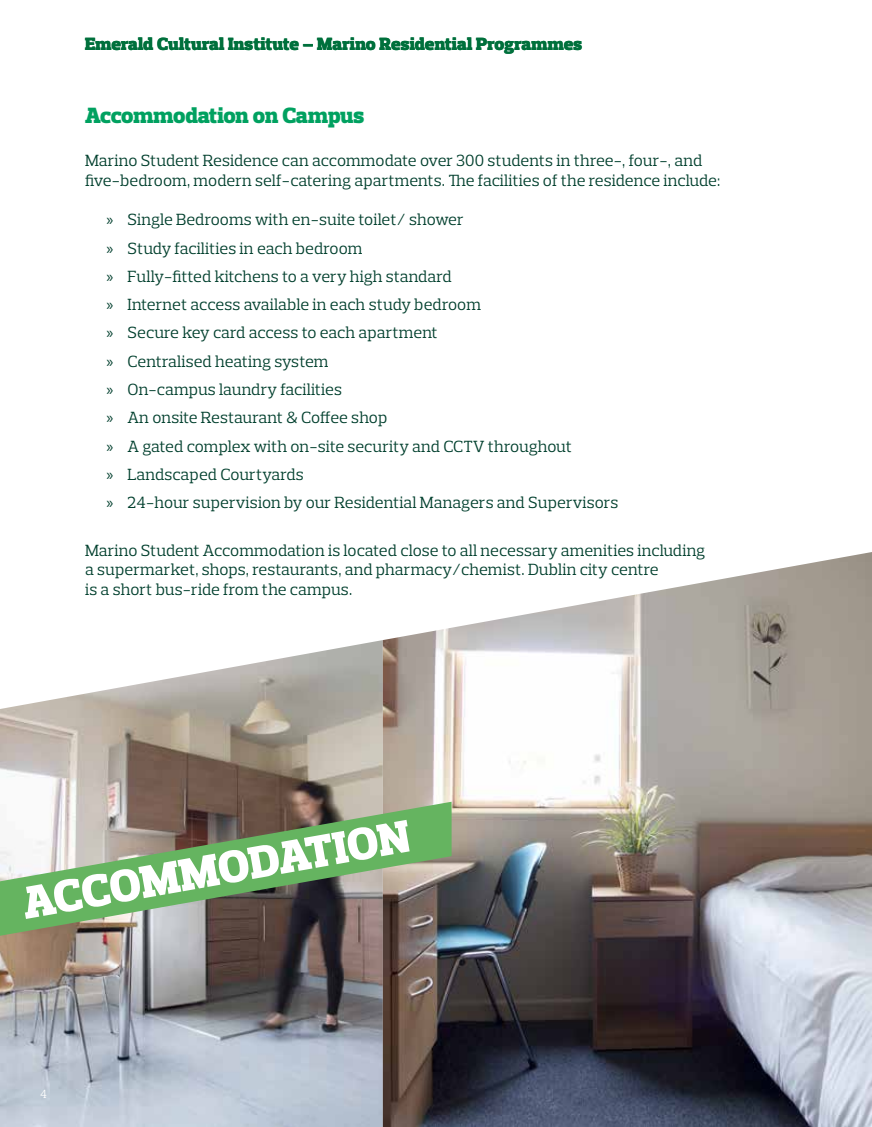
<style>
.page{position:relative;width:872px;height:1127px;background:#fff}
.page>*{position:absolute;margin:0;border:0;box-sizing:border-box;transform-origin:0 0}
.t1{font:900 46.5px "Prelo Slab";color:#fff}
.t2{font:900 22.5px "Prelo Slab";letter-spacing:-.01em;color:#00a160}
.t3{font:900 18px "Prelo Slab";letter-spacing:-.005em;color:#00703c}
.t4{font:16.5px/28.3px "Prelo Slab";color:#003f2d}
.t5{font:12px "Prelo Slab";color:#fff}
.s1{font-family:"Myriad Pro"}
</style>
<div class="page">
<img style="left:0;top:640px;width:383px;height:487px">
<img style="left:383px;top:552px;width:489px;height:575px">
<svg style="left:0;top:802px;width:451px;height:134px;background:#7f9974"></svg>
<p class="t3" style="left:85px;top:33px;width:498px">Emerald Cultural Institute – Marino Residential Programmes</p>
<h2 class="t2" style="left:85px;top:102px;width:281px">Accommodation on Campus</h2>
<p class="t4" style="left:85px;top:151px;width:636px;line-height:19.5px">Marino Student Residence can accommodate over 300 students in three-, four-, and five-bedroom, modern self-catering apartments. The facilities of the residence include:</p>
<p class="t4" style="left:106px;top:205px;width:513px"><span class="s1">»</span> Single Bedrooms with en-suite toilet/ shower<br><span class="s1">»</span> Study facilities in each bedroom<br><span class="s1">»</span> Fully-fitted kitchens to a very high standard<br><span class="s1">»</span> Internet access available in each study bedroom<br><span class="s1">»</span> Secure key card access to each apartment<br><span class="s1">»</span> Centralised heating system<br><span class="s1">»</span> On-campus laundry facilities<br><span class="s1">»</span> An onsite Restaurant &amp; Coffee shop<br><span class="s1">»</span> A gated complex with on-site security and CCTV throughout<br><span class="s1">»</span> Landscaped Courtyards<br><span class="s1">»</span> 24-hour supervision by our Residential Managers and Supervisors</p>
<p class="t4" style="left:85px;top:540px;width:622px;line-height:19.5px">Marino Student Accommodation is located close to all necessary amenities including a supermarket, shops, restaurants, and pharmacy/chemist. Dublin city centre<br>is a short bus-ride from the campus.</p>
<h1 class="t1" style="left:18px;top:875px;width:394px;rotate:-10deg">accomm odation</h1>
<p class="t5" style="left:40px;top:1087px;width:8px">4</p>
</div>
